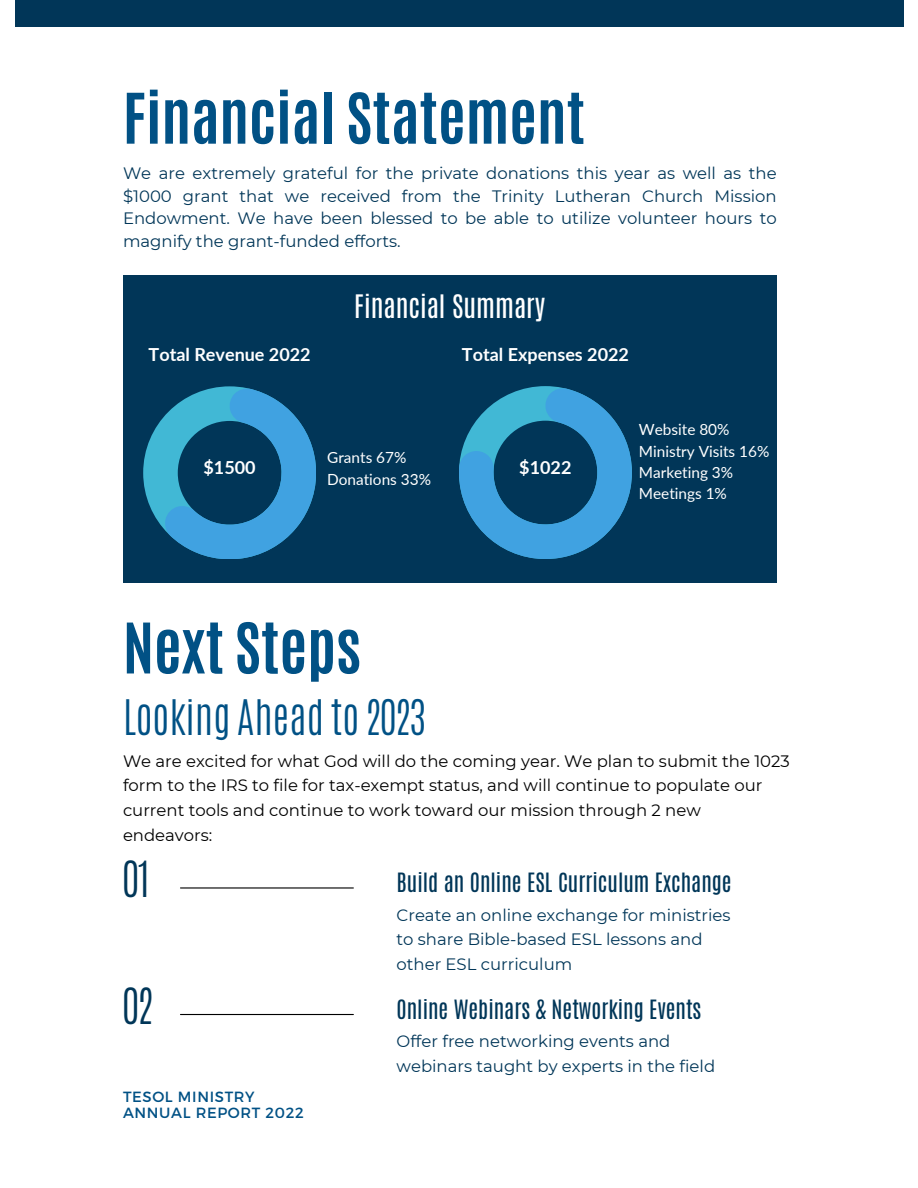
<style>
.page{position:relative;width:918px;height:1188px;background:#fff}
.page>*{position:absolute;margin:0;border:0;box-sizing:border-box;transform-origin:0 0}
.t1{font:700 59.25px "Antonio";color:#015185}
.t2{font:300 41.55px "Antonio";color:#013658}
.t3{font:300 40.95px "Antonio";color:#015185}
.t4{font:27px "Antonio";color:#fff}
.t5{font:22.2px "Antonio";color:#013658}
.t6{font:700 18px "Lato";color:#fff}
.t7{font:16.5px/22.5px "Montserrat";color:#013658}
.t8{font:16.5px/24.8px "Montserrat";color:#000}
.t9{font:15.45px "Lato";color:#fff}
.t10{font:14.7px "Montserrat";letter-spacing:.045em;color:#015185}
</style>
<div class="page">
<div style="left:15px;top:0;width:888px;height:27px;background:#013658"></div>
<div style="left:123px;top:275px;width:654px;height:307px;background:#013658"></div>
<svg style="left:143px;top:386px;width:173px;height:173px"></svg>
<svg style="left:459px;top:386px;width:173px;height:173px"></svg>
<hr style="left:181px;top:887px;width:172px;height:2px;background:#000">
<hr style="left:181px;top:1014px;width:172px;height:1px;background:#000">
<p class="t1" style="left:123px;top:76px;width:464px">Financial Statement</p>
<p class="t7" style="left:123px;top:162px;width:655px;text-align:justify">We are extremely grateful for the private donations this year as well as the $1000 grant that we received from the Trinity Lutheran Church Mission Endowment. We have been blessed to be able to utilize volunteer hours to magnify the grant-funded efforts.</p>
<p class="t6" style="left:149px;top:343px;width:164px">Total Revenue 2022</p>
<p class="t4" style="left:354px;top:288px;width:192px">Financial Summary</p>
<p class="t6" style="left:462px;top:343px;width:169px">Total Expenses 2022</p>
<p class="t6" style="left:204px;top:457px;width:54px">$1500</p>
<p class="t9" style="left:327px;top:448px;width:81px">Grants 67%</p>
<p class="t9" style="left:327px;top:469px;width:105px">Donations 33%</p>
<p class="t6" style="left:519px;top:457px;width:54px">$1022</p>
<p class="t9" style="left:639px;top:420px;width:92px">Website 80%</p>
<p class="t9" style="left:639px;top:441px;width:132px">Ministry Visits 16%</p>
<p class="t9" style="left:639px;top:463px;width:96px">Marketing 3%</p>
<p class="t9" style="left:639px;top:484px;width:90px">Meetings 1%</p>
<p class="t1" style="left:123px;top:606px;width:240px">Next Steps</p>
<p class="t3" style="left:123px;top:688px;width:304px">Looking Ahead to 2023</p>
<p class="t8" style="left:123px;top:748px;width:668px">We are excited for what God will do the coming year. We plan to submit the 1023 form to the IRS to file for tax-exempt status, and will continue to populate our current tools and continue to work toward our mission through 2 new endeavors:</p>
<p class="t2" style="left:123px;top:850px;width:28px">01</p>
<p class="t5" style="left:397px;top:867px;width:337px">Build an Online ESL Curriculum Exchange</p>
<p class="t7" style="left:397px;top:902px;width:336px;line-height:24.8px">Create an online exchange for ministries to share Bible-based ESL lessons and other ESL curriculum</p>
<p class="t2" style="left:123px;top:976px;width:32px">02</p>
<p class="t5" style="left:397px;top:993px;width:306px">Online Webinars &amp; Networking Events</p>
<p class="t7" style="left:397px;top:1029px;width:320px;line-height:24.8px">Offer free networking events and webinars taught by experts in the field</p>
<p class="t10" style="left:123px;top:1087px;width:133px">TESOL MINISTRY</p>
<p class="t10" style="left:123px;top:1103px;width:182px">ANNUAL REPORT 2022</p>
</div>
